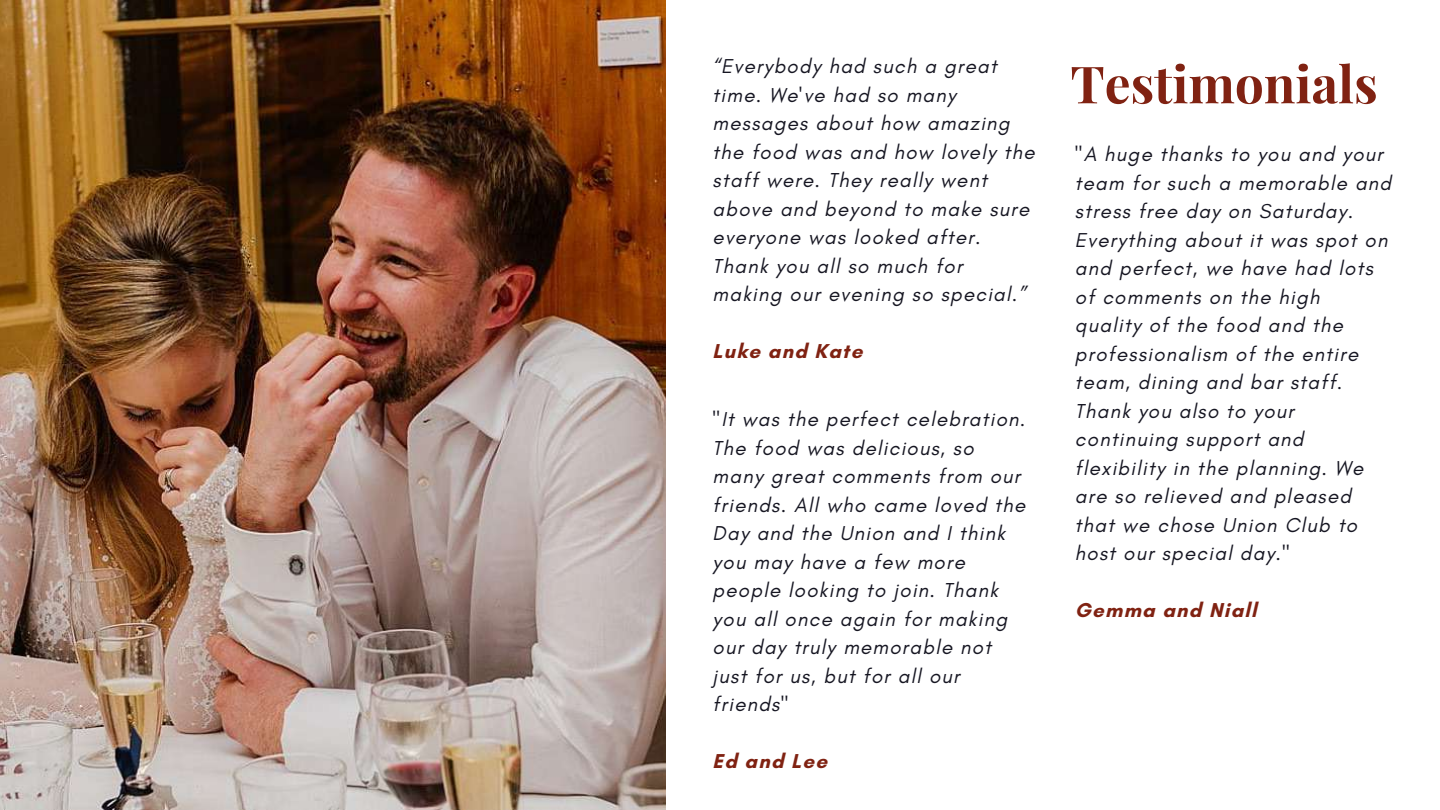
<style>
.page{position:relative;width:1440px;height:810px;background:#fff}
.page>*{position:absolute;margin:0;border:0;box-sizing:border-box;transform-origin:0 0}
.t1{font:700 51.3px "Playfair Display";color:#802212}
.t2{font:italic 20.5px/28.5px "Glacial Indifference";letter-spacing:.06em;color:#161622}
.t3{font:700 20.5px "Glacial Indifference";letter-spacing:.06em;color:#802212}
</style>
<div class="page">
<img style="left:0;top:0;width:666px;height:810px">
<p class="t2" style="left:713px;top:52px;width:324px">“Everybody had such a great time. We've had so many messages about how amazing the food was and how lovely the staff were. They really went above and beyond to make sure everyone was looked after.<br>Thank you all so much for making our evening so special.”</p>
<p class="t3" style="left:713px;top:339px;width:151px">Luke and Kate</p>
<p class="t2" style="left:713px;top:405px;width:314px">"It was the perfect celebration.<br>The food was delicious, so many great comments from our friends. All who came loved the<br>Day and the Union and I think you may have a few more people looking to join. Thank you all once again for making our day truly memorable not just for us, but for all our friends"</p>
<p class="t3" style="left:713px;top:749px;width:116px">Ed and Lee</p>
<h1 class="t1" style="left:1070px;top:48px;width:309px">Testimonials</h1>
<p class="t2" style="left:1075px;top:140px;width:318px">"A huge thanks to you and your team for such a memorable and stress free day on Saturday.<br>Everything about it was spot on and perfect, we have had lots of comments on the high<br>quality of the food and the professionalism of the entire team, dining and bar staff.<br>Thank you also to your continuing support and flexibility in the planning. We are so relieved and pleased that we chose Union Club to host our special day."</p>
<p class="t3" style="left:1075px;top:598px;width:183px">Gemma and Niall</p>
</div>
